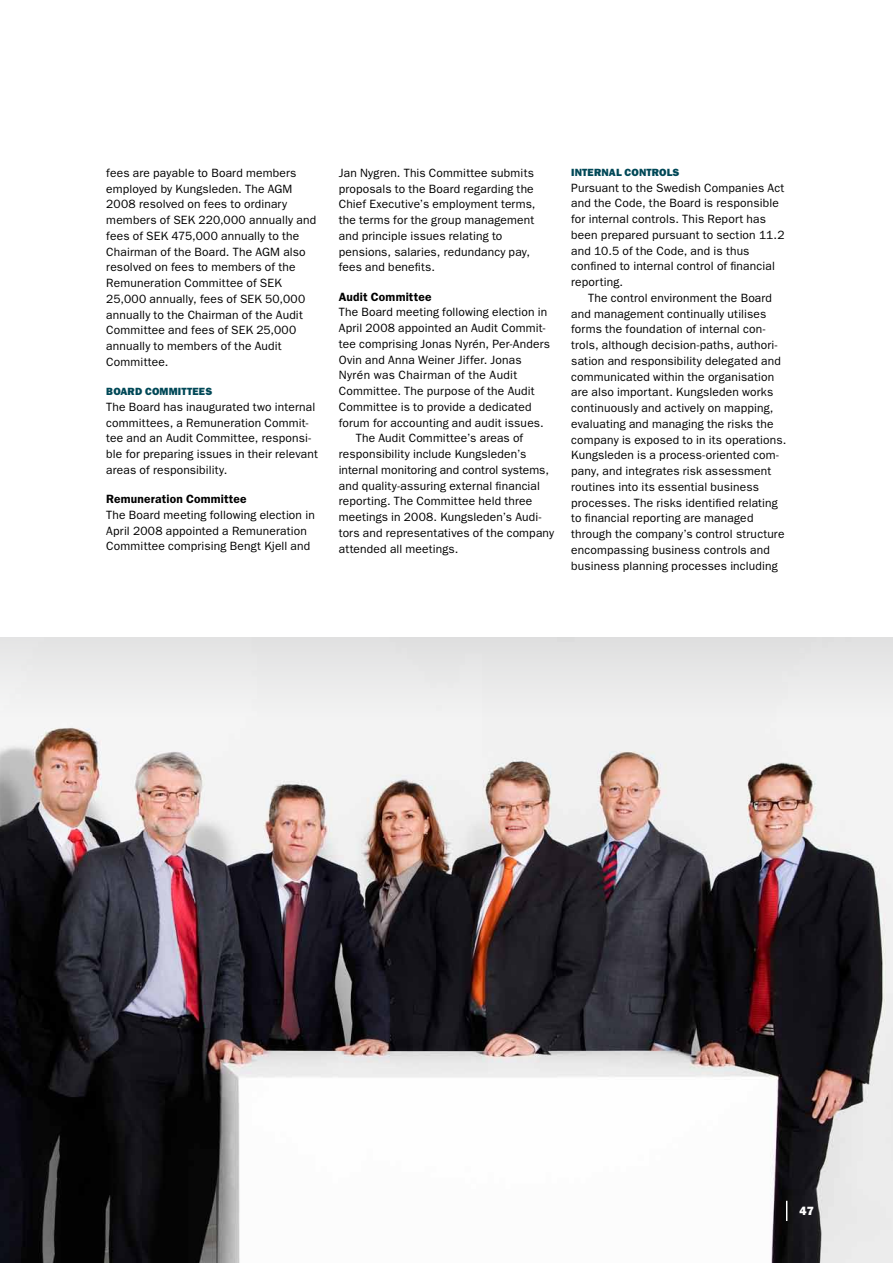
<style>
.page{position:relative;width:893px;height:1263px;background:#fff}
.page>*{position:absolute;margin:0;border:0;box-sizing:border-box;transform-origin:0 0}
.t1{font:12px/15.8px "ITC Franklin Gothic Std";letter-spacing:.015em;color:#000}
.t2{font:600 12px "ITC Franklin Gothic Std";letter-spacing:.015em;color:#000}
.t3{font:12px "ITC Franklin Gothic Std Hvy";color:#fff}
.t4{font:10.5px "ITC Franklin Gothic Std Hvy";letter-spacing:.015em;color:#004857}
</style>
<div class="page">
<img style="left:0;top:736px;width:893px;height:527px">
<div style="left:0;top:638px;width:893px;height:98px;background:#ececec"></div>
<svg style="left:786px;top:1201px;width:1px;height:20px"></svg>
<p class="t1" style="left:106px;top:165px;width:211px">fees are payable to Board members employed by Kungsleden. The AGM<br>2008 resolved on fees to ordinary members of SEK 220,000 annually and fees of SEK 475,000 annually to the<br>Chairman of the Board. The AGM also resolved on fees to members of the<br>Remuneration Committee of SEK<br>25,000 annually, fees of SEK 50,000 annually to the Chairman of the Audit<br>Committee and fees of SEK 25,000 annually to members of the Audit<br>Committee.</p>
<p class="t4" style="left:106px;top:385px;width:82px">BOARD COMMITTEE</p>
<p class="t4" style="left:205px;top:385px;width:8px">S</p>
<p class="t1" style="left:106px;top:399px;width:213px">The Board has inaugurated two internal committees, a Remuneration Commit&shy;tee and an Audit Committee, responsi&shy;ble for preparing issues in their relevant areas of responsibility.</p>
<p class="t2" style="left:106px;top:492px;width:142px">Remuneration Committee</p>
<p class="t1" style="left:106px;top:507px;width:210px">The Board meeting following election in<br>April 2008 appointed a Remuneration<br>Committee comprising Bengt Kjell and</p>
<p class="t1" style="left:339px;top:165px;width:198px">Jan Nygren. This Committee submits proposals to the Board regarding the Chief Executive’s employment terms, the terms for the group management and principle issues relating to pensions, salaries, redundancy pay, fees and benefits.</p>
<p class="t2" style="left:339px;top:289px;width:94px">Audit Committee</p>
<p class="t1" style="left:339px;top:304px;width:210px">The Board meeting following election in</p>
<p class="t1" style="left:339px;top:320px;width:208px">April 2008 appointed an Audit Commit-</p>
<p class="t1" style="left:339px;top:336px;width:213px">tee comprising Jonas Nyrén, Per-Anders</p>
<p class="t1" style="left:339px;top:352px;width:184px">Ovin and Anna Weiner Jiffer. Jonas</p>
<p class="t1" style="left:339px;top:367px;width:180px">Nyrén was Chairman of the Audit</p>
<p class="t1" style="left:339px;top:383px;width:197px">Committee. The purpose of the Audit</p>
<p class="t1" style="left:339px;top:399px;width:194px">Committee is to provide a dedicated</p>
<p class="t1" style="left:339px;top:415px;width:207px">forum for accounting and audit issues.</p>
<p class="t1" style="left:356px;top:430px;width:169px">The Audit Committee’s areas of</p>
<p class="t1" style="left:339px;top:446px;width:189px">responsibility include Kungsleden’s</p>
<p class="t1" style="left:339px;top:462px;width:212px">internal monitoring and control systems,</p>
<p class="t1" style="left:339px;top:478px;width:203px">and quality-assuring external financial</p>
<p class="t1" style="left:339px;top:493px;width:195px">reporting. The Committee held three</p>
<p class="t1" style="left:339px;top:509px;width:204px">meetings in 2008. Kungsleden’s Audi-</p>
<p class="t1" style="left:339px;top:525px;width:217px">tors and representatives of the company</p>
<p class="t1" style="left:339px;top:541px;width:121px">attended all meetings.</p>
<p class="t4" style="left:571px;top:166px;width:110px">INTERNAL CONTROLS</p>
<p class="t1" style="left:571px;top:180px;width:215px">Pursuant to the Swedish Companies Act and the Code, the Board is responsible for internal controls. This Report has been prepared pursuant to section 11.2 and 10.5 of the Code, and is thus confined to internal control of financial reporting.</p>
<p class="t1" style="left:571px;top:290px;width:217px;text-indent:17px">The control environment the Board and management continually utilises forms the foundation of internal con&shy;trols, although decision-paths, authori&shy;sation and responsibility delegated and communicated within the organisation are also important. Kungsleden works continuously and actively on mapping, evaluating and managing the risks the company is exposed to in its operations.<br>Kungsleden is a process-oriented com&shy;pany, and integrates risk assessment routines into its essential business processes. The risks identified relating to financial reporting are managed through the company’s control structure encompassing business controls and business planning processes including</p>
<p class="t3" style="left:799px;top:1204px;width:16px">47</p>
</div>
